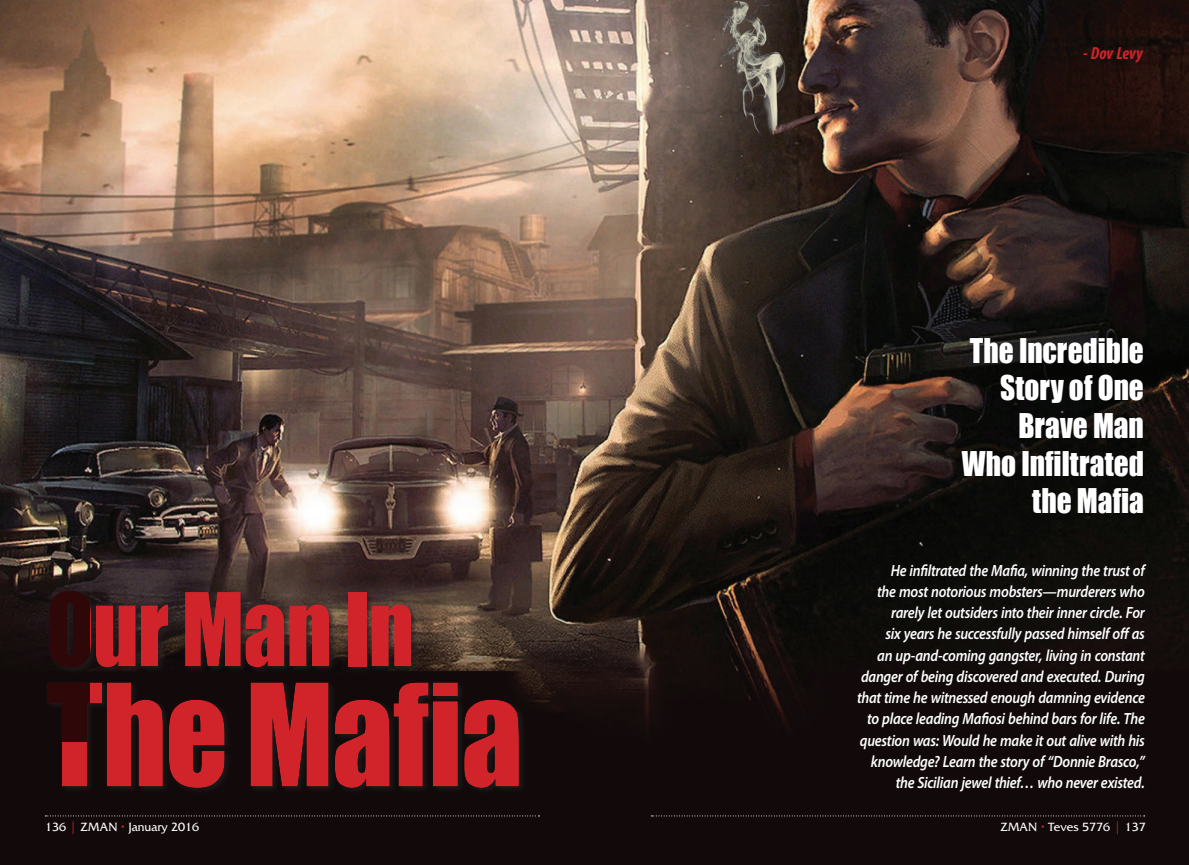
<style>
.page{position:relative;width:1189px;height:865px;background:#fff}
.page>*{position:absolute;margin:0;border:0;box-sizing:border-box;transform-origin:0 0}
.t1{font:131.25px "Impact";letter-spacing:-.01em;color:#d1232a;scale:.94 1}
.t2{font:93.75px "Impact";letter-spacing:-.015em;color:#d1232a;scale:.94 1}
.t3{font:31.25px/37.5px "Impact";color:#fff;text-align:right;scale:.94 1}
.t4{font:italic 700 condensed 17.5px "Myriad Pro";color:#d1232a}
.t5{font:italic 600 16.25px/21.2px "Myriad Pro";letter-spacing:-.02em;color:#fff;text-align:right;scale:.88 1}
.t6{font:12.5px "Friz Quadrata";color:#fff}
.s1{color:#d1232a}
</style>
<div class="page">
<img style="left:0;top:0;width:1188px;height:864px">
<div style="left:30px;top:555px;width:647px;height:274px;background:#231f20;opacity:.9"></div>
<svg style="left:45px;top:815px;width:494px;height:1px"></svg>
<svg style="left:651px;top:815px;width:493px;height:1px"></svg>
<p class="t4" style="left:1082px;top:42px;width:61px">- Dov Levy</p>
<h2 class="t2" style="left:46px;top:556px;width:393px">Our Man In</h2>
<h1 class="t1" style="left:46px;top:632px;width:508px">The Mafia</h1>
<h3 class="t3" style="left:961px;top:331px;width:195px">The Incredible<br>Story of One<br>Brave Man<br>Who Infiltrated the Mafia</h3>
<p class="t5" style="left:856px;top:558px;width:328px">He infiltrated the Mafia, winning the trust of<br>the most notorious mobsters—murderers who rarely let outsiders into their inner circle. For<br>six years he successfully passed himself off as<br>an up-and-coming gangster, living in constant danger of being discovered and executed. During that time he witnessed enough damning evidence to place leading Mafiosi behind bars for life. The question was: Would he make it out alive with his knowledge? Learn the story of “Donnie Brasco,” the Sicilian jewel thief… who never existed.</p>
<p class="t6" style="left:45px;top:819px;width:156px">136 <span class="s1">|</span> ZMAN <span class="s1">•</span> January 2016</p>
<p class="t6" style="left:1000px;top:819px;width:147px">ZMAN <span class="s1">•</span> Teves 5776 <span class="s1">|</span> 137</p>
</div>
